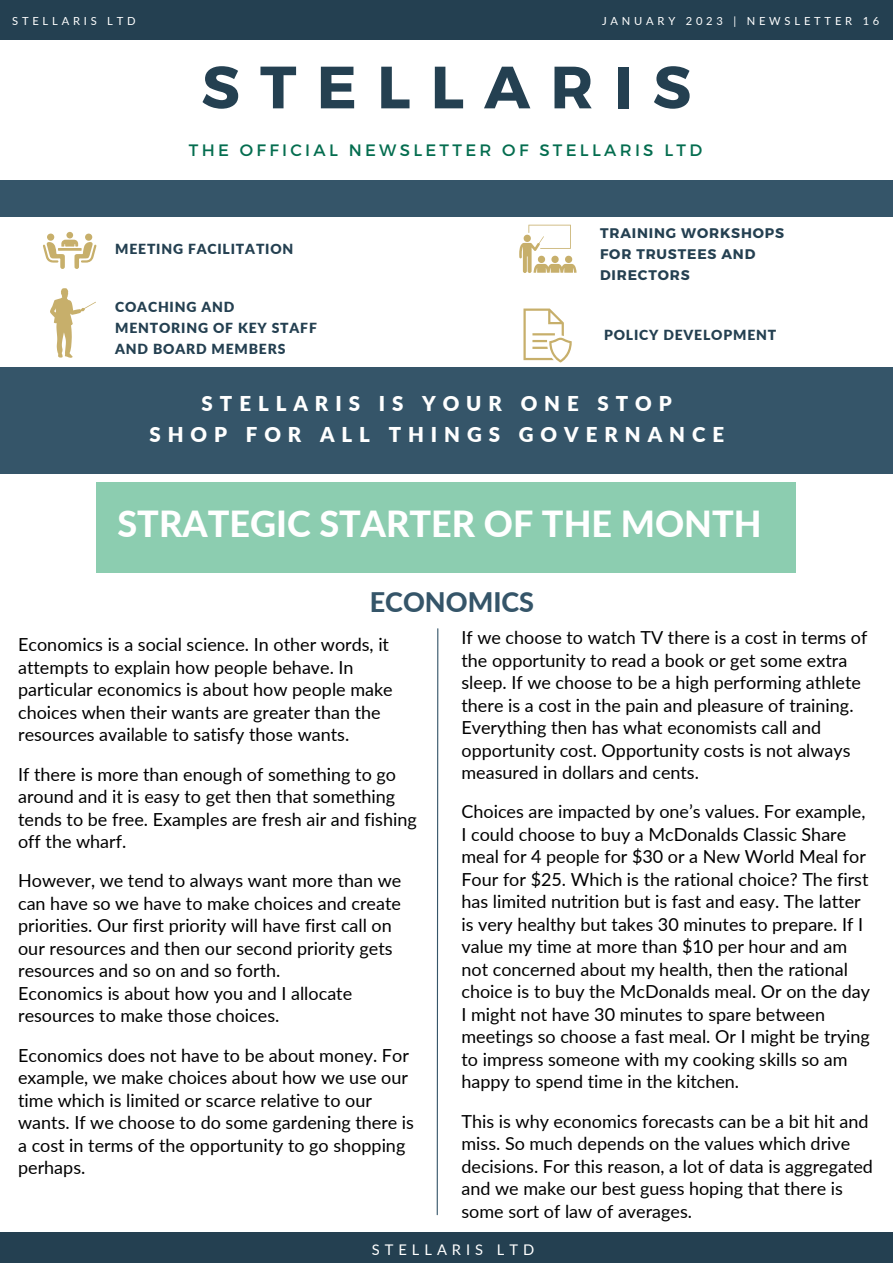
<style>
.page{position:relative;width:893px;height:1264px;background:#fff}
.page>*{position:absolute;margin:0;border:0;box-sizing:border-box;transform-origin:0 0}
.t1{font:700 59.55px "Montserrat";letter-spacing:.34em;color:#244051}
.t2{font:800 36px "Lato";color:#fff}
.t3{font:800 27px "Lato";color:#355569}
.t4{font:900 20.4px/30.9px "Lato";letter-spacing:.34em;color:#fff;text-align:center}
.t5{font:18px/22.5px "Lato";color:#000}
.t6{font:16.5px "Montserrat";letter-spacing:.2em;color:#046d4f}
.t7{font:14.7px "Lato";letter-spacing:.34em;color:#fff}
.t8{font:900 13.95px/20.9px "Lato";letter-spacing:.06em;color:#244051}
.t9{font:700 13.95px/20.9px "Montserrat";letter-spacing:.06em;color:#244051}
.t10{font:700 13.2px "Lato";letter-spacing:.34em;color:#fff}
.t11{font:11.1px "Lato";letter-spacing:.34em;color:#fff}
</style>
<div class="page">
<div style="left:0;top:0;width:892px;height:40px;background:#244051"></div>
<div style="left:0;top:367px;width:892px;height:107px;background:#355569"></div>
<div style="left:97px;top:482px;width:698px;height:91px;background:#8ccdb0"></div>
<svg style="left:43px;top:240px;width:53px;height:29px"></svg>
<div style="left:85px;top:233px;width:7px;height:8px;background:#c7af6b;border-radius:50%"></div>
<div style="left:47px;top:233px;width:7px;height:8px;background:#c7af6b;border-radius:50%"></div>
<div style="left:66px;top:232px;width:7px;height:6px;background:#c7af6b;border-radius:50%"></div>
<svg style="left:50px;top:288px;width:46px;height:70px"></svg>
<svg style="left:519px;top:225px;width:57px;height:48px"></svg>
<svg style="left:523px;top:308px;width:48px;height:54px"></svg>
<div style="left:0;top:181px;width:892px;height:36px;background:#355569"></div>
<svg style="left:436px;top:628px;width:3px;height:587px"></svg>
<div style="left:0;top:1231px;width:892px;height:31px;background:#244051"></div>
<p class="t11" style="left:12px;top:14px;width:125px">STELLARIS LTD</p>
<p class="t11" style="left:602px;top:14px;width:279px">JANUARY 2023 | NEWSLETTER 16</p>
<h1 class="t1" style="left:201px;top:48px;width:491px">STELLARIS</h1>
<p class="t6" style="left:189px;top:140px;width:515px">THE OFFICIAL NEWSLETTER OF STELLARIS LTD</p>
<p class="t8" style="left:115px;top:238px;width:180px">MEETING FACILITATION</p>
<p class="t8" style="left:115px;top:296px;width:203px">COACHING AND<br>MENTORING OF KEY STAFF<br>AND BOARD MEMBERS</p>
<p class="t9" style="left:600px;top:222px;width:185px">TRAINING WORKSHOPS<br>FOR TRUSTEES AND<br>DIRECTORS</p>
<p class="t8" style="left:604px;top:324px;width:174px">POLICY DEVELOPMENT</p>
<p class="t4" style="left:149px;top:388px;width:576px">STELLARIS IS YOUR ONE STOP<br>SHOP FOR ALL THINGS GOVERNANCE</p>
<h2 class="t2" style="left:117px;top:501px;width:645px">STRATEGIC STARTER OF THE MONTH</h2>
<h3 class="t3" style="left:370px;top:585px;width:166px">ECONOMICS</h3>
<p class="t5" style="left:18px;top:633px;width:376px">Economics is a social science. In other words, it attempts to explain how people behave. In particular economics is about how people make choices when their wants are greater than the resources available to satisfy those wants.</p>
<p class="t5" style="left:18px;top:762px;width:400px">If there is more than enough of something to go around and it is easy to get then that something tends to be free. Examples are fresh air and fishing off the wharf.</p>
<p class="t5" style="left:18px;top:869px;width:385px">However, we tend to always want more than we can have so we have to make choices and create priorities. Our first priority will have first call on our resources and then our second priority gets resources and so on and so forth.<br>Economics is about how you and I allocate resources to make those choices.</p>
<p class="t5" style="left:18px;top:1043px;width:397px">Economics does not have to be about money. For example, we make choices about how we use our time which is limited or scarce relative to our wants. If we choose to do some gardening there is a cost in terms of the opportunity to go shopping perhaps.</p>
<p class="t5" style="left:461px;top:626px;width:407px">If we choose to watch TV there is a cost in terms of the opportunity to read a book or get some extra sleep. If we choose to be a high performing athlete there is a cost in the pain and pleasure of training.<br>Everything then has what economists call and opportunity cost. Opportunity costs is not always measured in dollars and cents.</p>
<p class="t5" style="left:461px;top:800px;width:410px">Choices are impacted by one’s values. For example, I could choose to buy a McDonalds Classic Share meal for 4 people for $30 or a New World Meal for Four for $25. Which is the rational choice? The first has limited nutrition but is fast and easy. The latter is very healthy but takes 30 minutes to prepare. If I value my time at more than $10 per hour and am not concerned about my health, then the rational choice is to buy the McDonalds meal. Or on the day I might not have 30 minutes to spare between meetings so choose a fast meal. Or I might be trying to impress someone with my cooking skills so am happy to spend time in the kitchen.</p>
<p class="t5" style="left:461px;top:1109px;width:413px">This is why economics forecasts can be a bit hit and miss. So much depends on the values which drive decisions. For this reason, a lot of data is aggregated and we make our best guess hoping that there is some sort of law of averages.</p>
<p class="t7" style="left:372px;top:1240px;width:164px">STELLARIS LTD</p>
<p class="t10" style="left:366px;top:1241px;width:149px">STELLARIS LTD</p>
</div>
